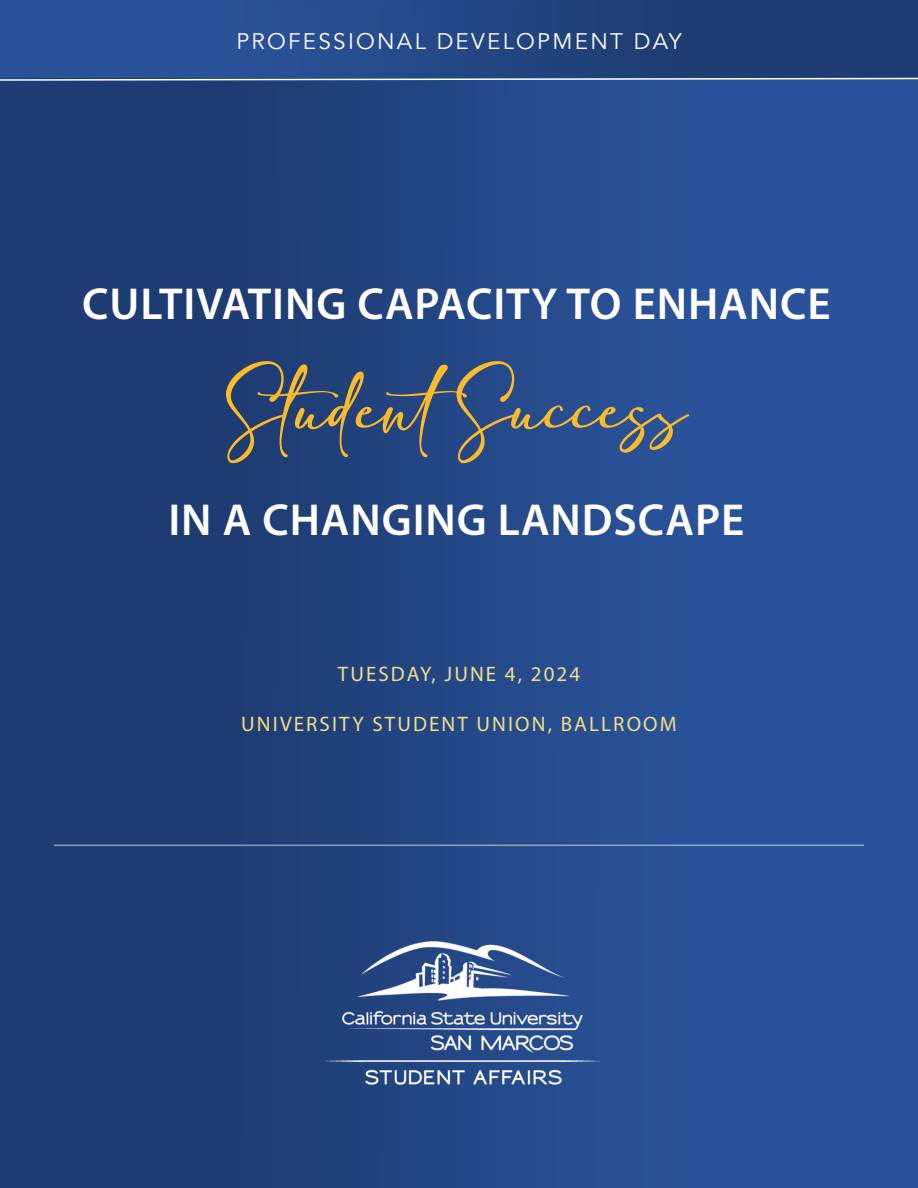
<style>
.page{position:relative;width:918px;height:1188px;background:#fff}
.page>*{position:absolute;margin:0;border:0;box-sizing:border-box;transform-origin:0 0}
.t1{font:52.5px "adelia";color:#fdbb2a}
.t2{font:600 45px "Myriad Pro";letter-spacing:.02em;color:#fff}
.t3{font:22.5px "Avenir";letter-spacing:.1em;color:#fff}
.t4{font:21px "Myriad Pro";letter-spacing:.1em;color:#f2de88}
</style>
<div class="page">
<img style="left:0;top:82px;width:918px;height:1106px">
<img style="left:325px;top:941px;width:274px;height:144px">
<hr style="left:54px;top:845px;width:810px;height:1px;background:#fff">
<img style="left:0;top:0;width:918px;height:77px">
<svg style="left:0;top:77px;width:918px;height:5px;background:#657ea9"></svg>
<p class="t3" style="left:236px;top:28px;width:447px">PROFESSIONAL DEVELOPMENT DAY</p>
<p class="t2" style="left:82px;top:276px;width:750px">CULTIVATING CAPACITY TO ENHANCE</p>
<p class="t1" style="left:226px;top:382px;width:474px">StudentSuccess</p>
<p class="t2" style="left:168px;top:492px;width:577px">IN A CHANGING LANDSCAPE</p>
<p class="t4" style="left:338px;top:661px;width:244px">TUESDAY, JUNE 4, 2024</p>
<p class="t4" style="left:241px;top:711px;width:437px">UNIVERSITY STUDENT UNION, BALLROOM</p>
</div>
